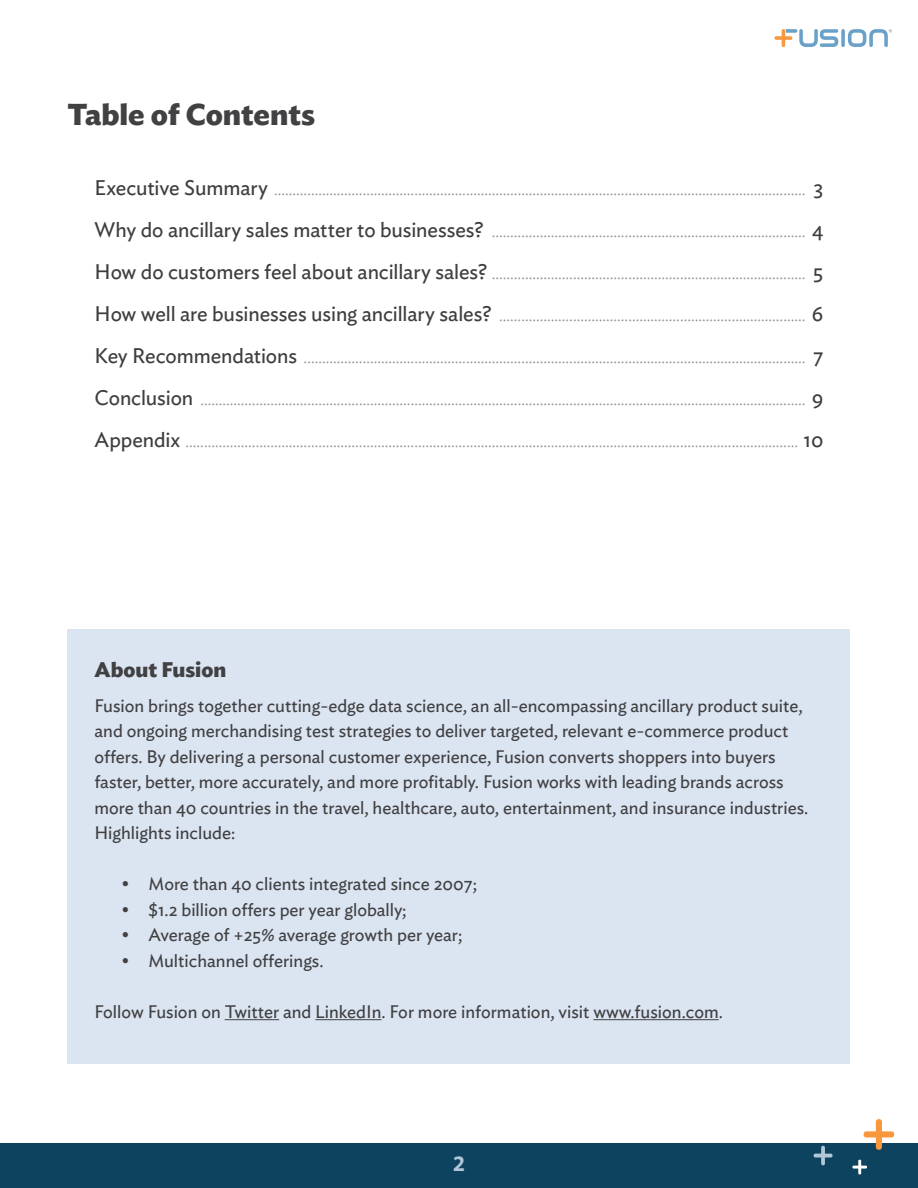
<style>
.page{position:relative;width:918px;height:1188px;background:#fff}
.page>*{position:absolute;margin:0;border:0;box-sizing:border-box;transform-origin:0 0}
.t1{font:700 30px "Ideal Sans";letter-spacing:-.005em;color:#414042}
.t2{font:700 21px "Ideal Sans";color:#414042}
.t3{font:600 21px "Ideal Sans";color:#b0c7d9}
.t4{font:300 18px "Ideal Sans";color:#939598}
.t5{font:18px/25.5px "Ideal Sans";color:#414042}
.s1{font-weight:400;font-size:21px;color:#3e3e3f}
</style>
<div class="page">
<svg style="left:841px;top:29px;width:4px;height:18px"></svg>
<svg style="left:775px;top:29px;width:63px;height:18px"></svg>
<svg style="left:848px;top:29px;width:44px;height:18px"></svg>
<div style="left:0;top:1143px;width:918px;height:45px;background:#0d435e"></div>
<svg style="left:852px;top:1160px;width:15px;height:14px"></svg>
<svg style="left:814px;top:1146px;width:19px;height:19px"></svg>
<svg style="left:864px;top:1119px;width:30px;height:31px"></svg>
<div style="left:68px;top:629px;width:782px;height:435px;background:#dbe5f2"></div>
<hr style="left:225px;top:1019px;width:54px;height:1px;background:#414042">
<hr style="left:315px;top:1019px;width:67px;height:1px;background:#414042">
<hr style="left:593px;top:1019px;width:126px;height:1px;background:#414042">
<h1 class="t1" style="left:68px;top:91px;width:249px">Table of Contents</h1>
<p class="t4" style="left:94px;top:175px;width:731px"><span class="s1">Executive Summary</span> ................................................................................................................................................ <span class="s1">3</span></p>
<p class="t4" style="left:94px;top:217px;width:731px"><span class="s1">Why do ancillary sales matter to businesses?</span> ..................................................................................... <span class="s1">4</span></p>
<p class="t4" style="left:94px;top:259px;width:731px"><span class="s1">How do customers feel about ancillary sales?</span> ..................................................................................... <span class="s1">5</span></p>
<p class="t4" style="left:94px;top:301px;width:731px"><span class="s1">How well are businesses using ancillary sales?</span> ................................................................................... <span class="s1">6</span></p>
<p class="t4" style="left:94px;top:343px;width:731px"><span class="s1">Key Recommendations</span> ........................................................................................................................................ <span class="s1">7</span></p>
<p class="t4" style="left:94px;top:385px;width:731px"><span class="s1">Conclusion</span> .................................................................................................................................................................... <span class="s1">9</span></p>
<p class="t4" style="left:95px;top:427px;width:731px"><span class="s1">Appendix</span> ...................................................................................................................................................................... <span class="s1">10</span></p>
<p class="t2" style="left:94px;top:653px;width:133px">About Fusion</p>
<p class="t5" style="left:94px;top:692px;width:715px">Fusion brings together cutting-edge data science, an all-encompassing ancillary product suite, and ongoing merchandising test strategies to deliver targeted, relevant e-commerce product offers. By delivering a personal customer experience, Fusion converts shoppers into buyers faster, better, more accurately, and more profitably. Fusion works with leading brands across more than 40 countries in the travel, healthcare, auto, entertainment, and insurance industries.<br>Highlights include:</p>
<p class="t5" style="left:122px;top:870px;width:357px">• More than 40 clients integrated since 2007;</p>
<p class="t5" style="left:122px;top:896px;width:286px">• $1.2 billion offers per year globally;</p>
<p class="t5" style="left:122px;top:921px;width:342px">• Average of +25% average growth per year;</p>
<p class="t5" style="left:122px;top:947px;width:204px">• Multichannel offerings.</p>
<p class="t5" style="left:94px;top:998px;width:630px">Follow Fusion on Twitter and LinkedIn. For more information, visit www.fusion.com.</p>
<p class="t3" style="left:453px;top:1148px;width:13px">2</p>
</div>
